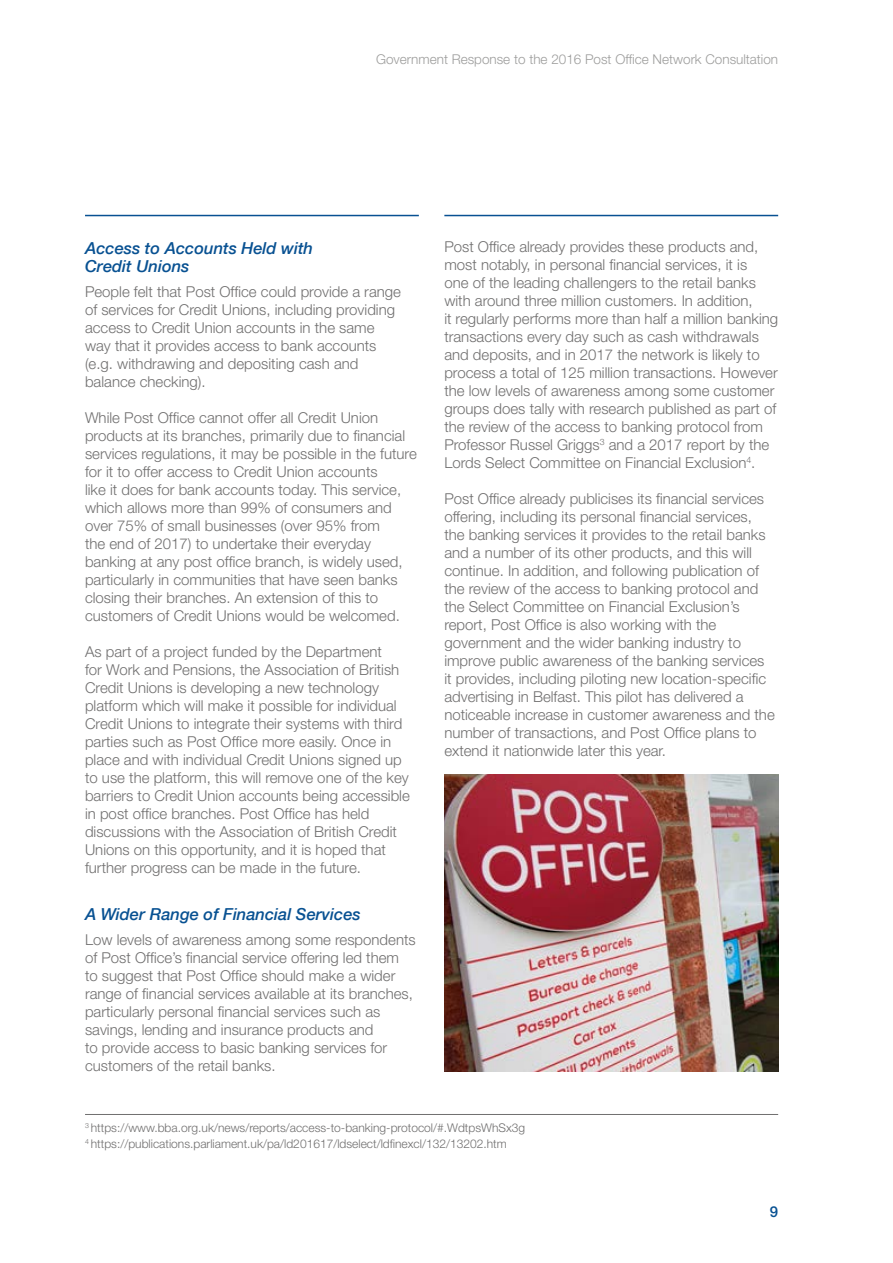
<style>
.page{position:relative;width:893px;height:1263px;background:#fff}
.page>*{position:absolute;margin:0;border:0;box-sizing:border-box;transform-origin:0 0}
.Paragraph_Sub-headin{font:italic 500 16.5px/18px "Helvetica Neue";color:#085192}
.Body_copy{font:300 15px/18px "Helvetica Neue";color:#706f6f}
.t1{font:500 15px "Helvetica Neue";color:#085192}
.t2{font:300 13.5px "Helvetica Neue";color:#9d9d9c}
.footnote_no_rule{font:300 12px "Helvetica Neue";color:#706f6f}
.Footnotes{font:300 12px "Helvetica Neue";color:#706f6f}
</style>
<div class="page">
<hr style="left:85px;top:215px;width:334px;height:1px;background:#085192">
<hr style="left:444px;top:215px;width:334px;height:1px;background:#085192">
<hr style="left:85px;top:1114px;width:693px;height:1px;background:#706f6f">
<img style="left:444px;top:774px;width:334px;height:297px">
<p class="t2" style="left:376px;top:51px;width:404px">Government Response to the 2016 Post Office Network Consultation</p>
<p class="Paragraph_Sub-headin" style="left:85px;top:238px;width:229px">Access to Accounts Held with<br>Credit Unions</p>
<p class="Body_copy" style="left:85px;top:282px;width:317px">People felt that Post Office could provide a range of services for Credit Unions, including providing access to Credit Union accounts in the same way that it provides access to bank accounts (e.g. withdrawing and depositing cash and balance checking).</p>
<p class="Body_copy" style="left:85px;top:408px;width:333px">While Post Office cannot offer all Credit Union products at its branches, primarily due to financial services regulations, it may be possible in the future for it to offer access to Credit Union accounts<br>like it does for bank accounts today. This service, which allows more than 99% of consumers and over 75% of small businesses (over 95% from<br>the end of 2017) to undertake their everyday banking at any post office branch, is widely used, particularly in communities that have seen banks closing their branches. An extension of this to customers of Credit Unions would be welcomed.</p>
<p class="Body_copy" style="left:85px;top:642px;width:326px">As part of a project funded by the Department<br>for Work and Pensions, the Association of British Credit Unions is developing a new technology platform which will make it possible for individual Credit Unions to integrate their systems with third parties such as Post Office more easily. Once in place and with individual Credit Unions signed up to use the platform, this will remove one of the key barriers to Credit Union accounts being accessible in post office branches. Post Office has held discussions with the Association of British Credit Unions on this opportunity, and it is hoped that further progress can be made in the future.</p>
<p class="Paragraph_Sub-headin" style="left:85px;top:904px;width:277px">A Wider Range of Financial Services</p>
<p class="Body_copy" style="left:85px;top:930px;width:332px">Low levels of awareness among some respondents of Post Office’s financial service offering led them<br>to suggest that Post Office should make a wider range of financial services available at its branches, particularly personal financial services such as savings, lending and insurance products and<br>to provide access to basic banking services for customers of the retail banks.</p>
<p class="Body_copy" style="left:444px;top:237px;width:335px">Post Office already provides these products and, most notably, in personal financial services, it is<br>one of the leading challengers to the retail banks with around three million customers. In addition,<br>it regularly performs more than half a million banking transactions every day such as cash withdrawals and deposits, and in 2017 the network is likely to process a total of 125 million transactions. However the low levels of awareness among some customer groups does tally with research published as part of the review of the access to banking protocol from Professor Russel Griggs<sup>3</sup> and a 2017 report by the Lords Select Committee on Financial Exclusion<sup>4</sup>.</p>
<p class="Body_copy" style="left:444px;top:489px;width:332px">Post Office already publicises its financial services offering, including its personal financial services, the banking services it provides to the retail banks and a number of its other products, and this will continue. In addition, and following publication of the review of the access to banking protocol and the Select Committee on Financial Exclusion’s report, Post Office is also working with the government and the wider banking industry to improve public awareness of the banking services it provides, including piloting new location-specific advertising in Belfast. This pilot has delivered a noticeable increase in customer awareness and the number of transactions, and Post Office plans to extend it nationwide later this year.</p>
<p class="Footnotes" style="left:85px;top:1120px;width:442px"><sup>3</sup> https://www.bba.org.uk/news/reports/access-to-banking-protocol/#.WdtpsWhSx3g</p>
<p class="footnote_no_rule" style="left:85px;top:1136px;width:423px"><sup>4</sup> https://publications.parliament.uk/pa/ld201617/ldselect/ldfinexcl/132/13202.htm</p>
<p class="t1" style="left:770px;top:1203px;width:10px">9</p>
</div>
